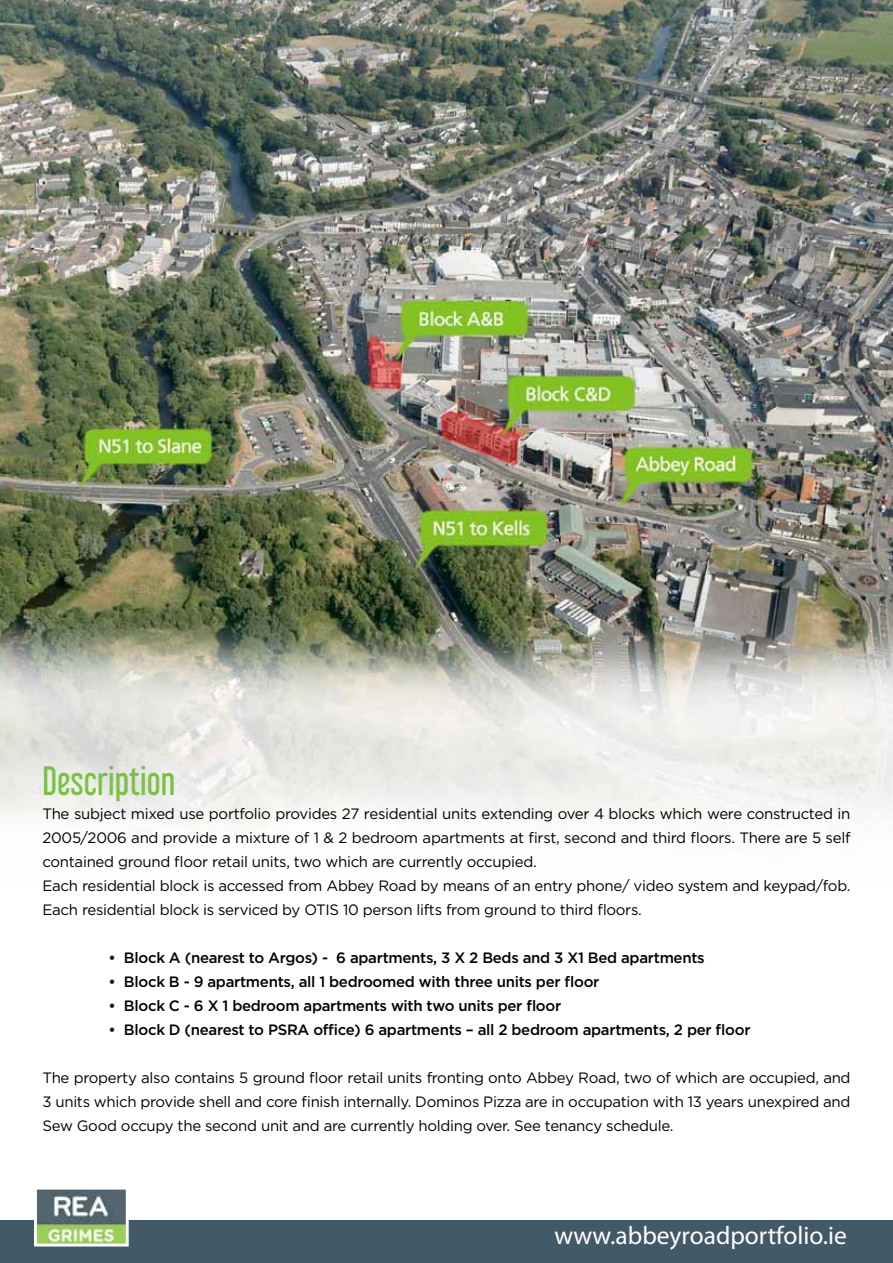
<style>
.page{position:relative;width:893px;height:1263px;background:#fff}
.page>*{position:absolute;margin:0;border:0;box-sizing:border-box;transform-origin:0 0}
.t1{font:36px "Libel Suit Rg";color:#7ac143}
.t2{font:25.5px "Myriad Pro";color:#fff}
.t3{font:15px/24px "Gotham";letter-spacing:-.02em;color:#000}
.t4{font:500 15px "Gotham";letter-spacing:-.02em;color:#000}
</style>
<div class="page">
<img style="left:0;top:0;width:893px;height:828px">
<div style="left:0;top:1220px;width:893px;height:43px;background:#425968"></div>
<img style="left:38px;top:1191px;width:87px;height:51px">
<div style="left:34px;top:1187px;width:95px;height:59px;border:3px solid #fff"></div>
<h1 class="t1" style="left:43px;top:752px;width:134px">Description</h1>
<p class="t3" style="left:43px;top:802px;width:809px">The subject mixed use portfolio provides 27 residential units extending over 4 blocks which were constructed in 2005/2006 and provide a mixture of 1 &amp; 2 bedroom apartments at first, second and third floors. There are 5 self contained ground floor retail units, two which are currently occupied.<br>Each residential block is accessed from Abbey Road by means of an entry phone/ video system and keypad/fob.<br>Each residential block is serviced by OTIS 10 person lifts from ground to third floors.</p>
<p class="t4" style="left:109px;top:949px;width:598px">• Block A (nearest to Argos) - 6 apartments, 3 X 2 Beds and 3 X1 Bed apartments</p>
<p class="t4" style="left:109px;top:973px;width:492px">• Block B - 9 apartments, all 1 bedroomed with three units per floor</p>
<p class="t4" style="left:109px;top:997px;width:454px">• Block C - 6 X 1 bedroom apartments with two units per floor</p>
<p class="t4" style="left:109px;top:1021px;width:643px">• Block D (nearest to PSRA office) 6 apartments – all 2 bedroom apartments, 2 per floor</p>
<p class="t3" style="left:43px;top:1066px;width:810px;text-align:justify">The property also contains 5 ground floor retail units fronting onto Abbey Road, two of which are occupied, and 3 units which provide shell and core finish internally. Dominos Pizza are in occupation with 13 years unexpired and Sew Good occupy the second unit and are currently holding over. See tenancy schedule.</p>
<h2 class="t2" style="left:554px;top:1219px;width:294px">www.abbeyroadportfolio.ie</h2>
</div>
